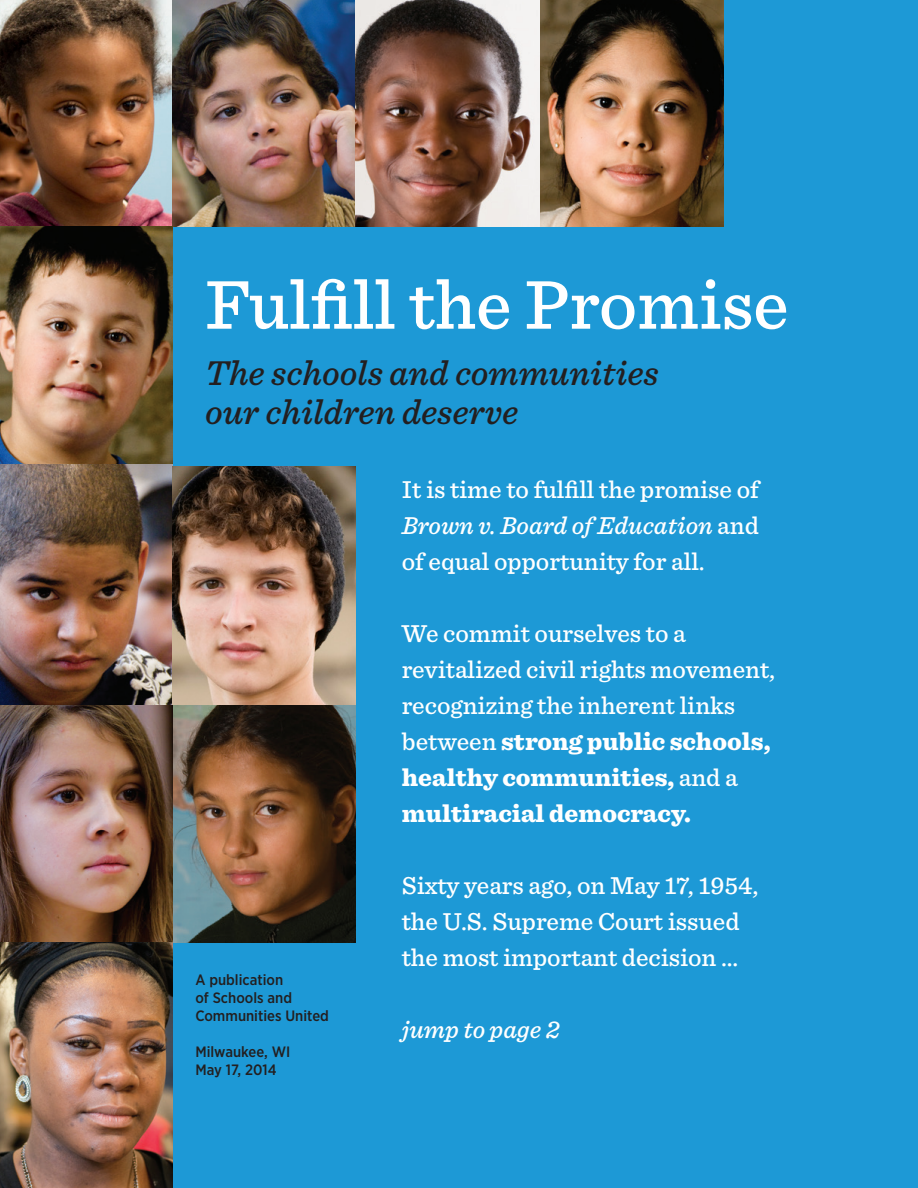
<style>
.page{position:relative;width:918px;height:1188px;background:#1d99d6}
.page>*{position:absolute;margin:0;border:0;box-sizing:border-box;transform-origin:0 0}
.t1{font:500 72px "Sentinel";color:#fff}
.t2{font:italic 500 36px/39px "Sentinel";color:#231f20}
.t3{font:500 25.5px/36px "Sentinel";color:#fff}
.t4{font:italic 500 25.5px "Sentinel";color:#fff}
.t5{font:500 15px/18px "Gotham Narrow";color:#231f20}
.s1{font-style:italic}
.s2{font-weight:900}
</style>
<div class="page">
<img style="left:0;top:0;width:724px;height:227px">
<img style="left:0;top:705px;width:356px;height:237px">
<img style="left:0;top:227px;width:173px;height:478px">
<img style="left:0;top:942px;width:173px;height:246px">
<img style="left:173px;top:467px;width:183px;height:238px">
<h1 class="t1" style="left:205px;top:250px;width:585px">Fulfill the Promise</h1>
<h2 class="t2" style="left:205px;top:351px;width:455px">The schools and communities our children deserve</h2>
<p class="t3" style="left:402px;top:470px;width:359px;text-align:justify">It is time to fulfill the promise of <span class="s1">Brown v. Board of Education</span> and of equal opportunity for all.</p>
<p class="t3" style="left:402px;top:614px;width:375px">We commit ourselves to a revitalized civil rights movement, recognizing the inherent links between <span class="s2">strong public schools, healthy communities,</span> and a <span class="s2">multiracial democracy.</span></p>
<p class="t5" style="left:195px;top:970px;width:135px">A publication<br>of Schools and<br>Communities United</p>
<p class="t5" style="left:195px;top:1042px;width:96px">Milwaukee, WI<br>May 17, 2014</p>
<p class="t3" style="left:402px;top:866px;width:358px">Sixty years ago, on May 17, 1954, the U.S. Supreme Court issued the most important decision …</p>
<p class="t4" style="left:402px;top:1010px;width:160px">jump to page 2</p>
</div>
